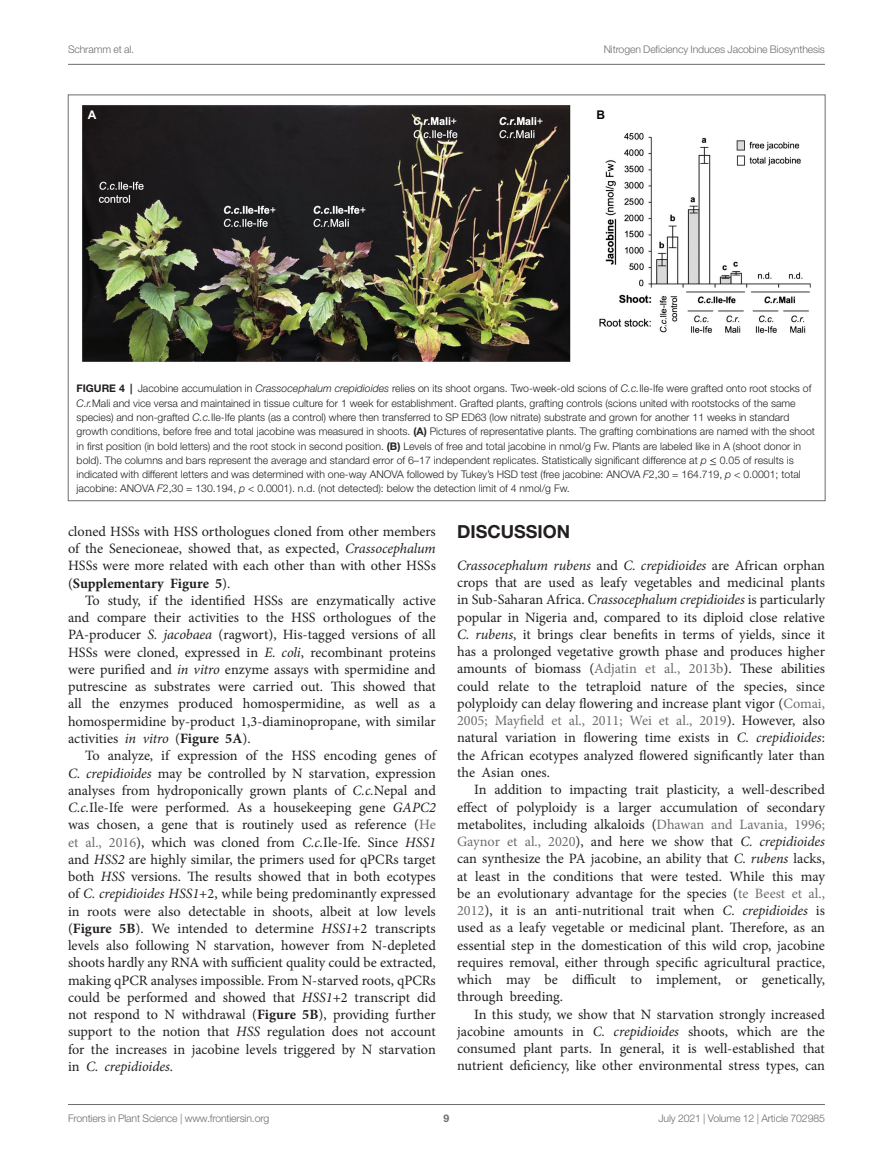
<style>
.page{position:relative;width:893px;height:1170px;background:#fff}
.page>*{position:absolute;margin:0;border:0;box-sizing:border-box;transform-origin:0 0}
.HEAD_1{font:700 18px "Helvetica Neue LT Std";color:#231f20}
.TEXT{font:14.25px/17.2px "Minion Pro";color:#231f20;text-align:justify}
.TEXT_FLUSH{font:14.25px/17.2px "Minion Pro";color:#231f20;text-align:justify}
.t1{font:700 12px "Arial";color:#fff}
.t2{font:700 12px "Arial";color:#040503}
.FIG_LEG{font:300 10.5px/14.2px "Helvetica Neue LT Std";color:#231f20}
.t3{font:300 10.5px "Helvetica Neue LT Std";letter-spacing:-.015em;color:#6c6d70}
.t4{font:700 10.5px "Helvetica Neue LT Std";color:#6c6d70}
.s1{font-weight:700}
.s2{font-style:italic}
.s3{font-family:"STIX General";font-weight:400}
.s4{color:#6c6d70}
</style>
<div class="page">
<hr style="left:68px;top:64px;width:757px;height:1px;background:#6c6d70">
<hr style="left:68px;top:1104px;width:757px;height:1px;background:#6c6d70">
<img style="left:82px;top:105px;width:729px;height:257px">
<p class="t3" style="left:68px;top:42px;width:68px">Schramm et al.</p>
<p class="t3" style="left:604px;top:42px;width:223px">Nitrogen Deficiency Induces Jacobine Biosynthesis</p>
<p class="t1" style="left:88px;top:106px;width:10px">A</p>
<p class="t2" style="left:596px;top:106px;width:10px">B</p>
<p class="FIG_LEG" style="left:77px;top:381px;width:740px"><span class="s1">FIGURE 4 |</span> Jacobine accumulation in <span class="s2">Crassocephalum crepidioides</span> relies on its shoot organs. Two-week-old scions of <span class="s2">C.c.</span>Ile-Ife were grafted onto root stocks of <span class="s2">C.r.</span>Mali and vice versa and maintained in tissue culture for 1 week for establishment. Grafted plants, grafting controls (scions united with rootstocks of the same species) and non-grafted <span class="s2">C.c.</span>Ile-Ife plants (as a control) where then transferred to SP ED63 (low nitrate) substrate and grown for another 11 weeks in standard growth conditions, before free and total jacobine was measured in shoots. <span class="s1">(A)</span> Pictures of representative plants. The grafting combinations are named with the shoot in first position (in bold letters) and the root stock in second position. <span class="s1">(B)</span> Levels of free and total jacobine in nmol/g Fw. Plants are labeled like in A (shoot donor in bold). The columns and bars represent the average and standard error of 6–17 independent replicates. Statistically significant difference at <span class="s2">p</span> <span class="s3">≤</span> 0.05 of results is indicated with different letters and was determined with one-way ANOVA followed by Tukey’s HSD test (free jacobine: ANOVA <span class="s2">F</span>2,30 = 164.719, <span class="s2">p</span> &lt; 0.0001; total jacobine: ANOVA <span class="s2">F</span>2,30 = 130.194, <span class="s2">p</span> &lt; 0.0001). n.d. (not detected): below the detection limit of 4 nmol/g Fw.</p>
<p class="TEXT_FLUSH" style="left:68px;top:522px;width:369px">cloned HSSs with HSS orthologues cloned from other members of the Senecioneae, showed that, as expected, <span class="s2">Crassocephalum </span>HSSs were more related with each other than with other HSSs (<span class="s1">Supplementary Figure 5</span>).</p>
<p class="TEXT" style="left:68px;top:591px;width:369px;text-indent:17px">To study, if the identified HSSs are enzymatically active and compare their activities to the HSS orthologues of the PA-producer <span class="s2">S. jacobaea</span> (ragwort), His-tagged versions of all HSSs were cloned, expressed in <span class="s2">E. coli</span>, recombinant proteins were purified and <span class="s2">in vitro</span> enzyme assays with spermidine and putrescine as substrates were carried out. This showed that all the enzymes produced homospermidine, as well as a homospermidine by-product 1,3-diaminopropane, with similar activities <span class="s2">in vitro</span> (<span class="s1">Figure 5A</span>).</p>
<p class="TEXT" style="left:68px;top:747px;width:369px;text-indent:17px">To analyze, if expression of the HSS encoding genes of <span class="s2">C. crepidioides</span> may be controlled by N starvation, expression analyses from hydroponically grown plants of <span class="s2">C.c.</span>Nepal and <span class="s2">C.c.</span>Ile-Ife were performed. As a housekeeping gene <span class="s2">GAPC2 </span>was chosen, a gene that is routinely used as reference (<span class="s4">He et al., 2016</span>), which was cloned from <span class="s2">C.c.</span>Ile-Ife. Since <span class="s2">HSS1 </span>and <span class="s2">HSS2</span> are highly similar, the primers used for qPCRs target both <span class="s2">HSS</span> versions. The results showed that in both ecotypes of <span class="s2">C. crepidioides HSS1</span>+2, while being predominantly expressed in roots were also detectable in shoots, albeit at low levels (<span class="s1">Figure 5B</span>). We intended to determine <span class="s2">HSS1</span>+2 transcripts levels also following N starvation, however from N-depleted shoots hardly any RNA with sufficient quality could be extracted, making qPCR analyses impossible. From N-starved roots, qPCRs could be performed and showed that <span class="s2">HSS1</span>+2 transcript did not respond to N withdrawal (<span class="s1">Figure 5B</span>), providing further support to the notion that <span class="s2">HSS</span> regulation does not account for the increases in jacobine levels triggered by N starvation in <span class="s2">C. crepidioides</span>.</p>
<p class="HEAD_1" style="left:457px;top:520px;width:115px">DISCUSSION</p>
<p class="TEXT_FLUSH" style="left:457px;top:556px;width:369px"><span class="s2">Crassocephalum rubens</span> and <span class="s2">C. crepidioides</span> are African orphan crops that are used as leafy vegetables and medicinal plants in Sub-Saharan Africa. <span class="s2">Crassocephalum crepidioides</span> is particularly popular in Nigeria and, compared to its diploid close relative <span class="s2">C. rubens</span>, it brings clear benefits in terms of yields, since it has a prolonged vegetative growth phase and produces higher amounts of biomass (<span class="s4">Adjatin et al., 2013b</span>). These abilities could relate to the tetraploid nature of the species, since polyploidy can delay flowering and increase plant vigor (<span class="s4">Comai, 2005; Mayfield et al., 2011; Wei et al., 2019</span>). However, also natural variation in flowering time exists in <span class="s2">C. crepidioides</span>: the African ecotypes analyzed flowered significantly later than the Asian ones.</p>
<p class="TEXT" style="left:457px;top:781px;width:369px;text-indent:17px">In addition to impacting trait plasticity, a well-described effect of polyploidy is a larger accumulation of secondary metabolites, including alkaloids (<span class="s4">Dhawan and Lavania, 1996; Gaynor et al., 2020</span>), and here we show that <span class="s2">C. crepidioides </span>can synthesize the PA jacobine, an ability that <span class="s2">C. rubens</span> lacks, at least in the conditions that were tested. While this may be an evolutionary advantage for the species (<span class="s4">te Beest et al., 2012</span>), it is an anti-nutritional trait when <span class="s2">C. crepidioides</span> is used as a leafy vegetable or medicinal plant. Therefore, as an essential step in the domestication of this wild crop, jacobine requires removal, either through specific agricultural practice, which may be difficult to implement, or genetically, through breeding.</p>
<p class="TEXT" style="left:457px;top:1005px;width:369px;text-indent:17px">In this study, we show that N starvation strongly increased jacobine amounts in <span class="s2">C. crepidioides</span> shoots, which are the consumed plant parts. In general, it is well-established that nutrient deficiency, like other environmental stress types, can</p>
<p class="t3" style="left:68px;top:1111px;width:203px">Frontiers in Plant Science | www.frontiersin.org</p>
<p class="t4" style="left:444px;top:1111px;width:7px">9</p>
<p class="t3" style="left:658px;top:1111px;width:168px">July 2021 | Volume 12 | Article 702985</p>
</div>
